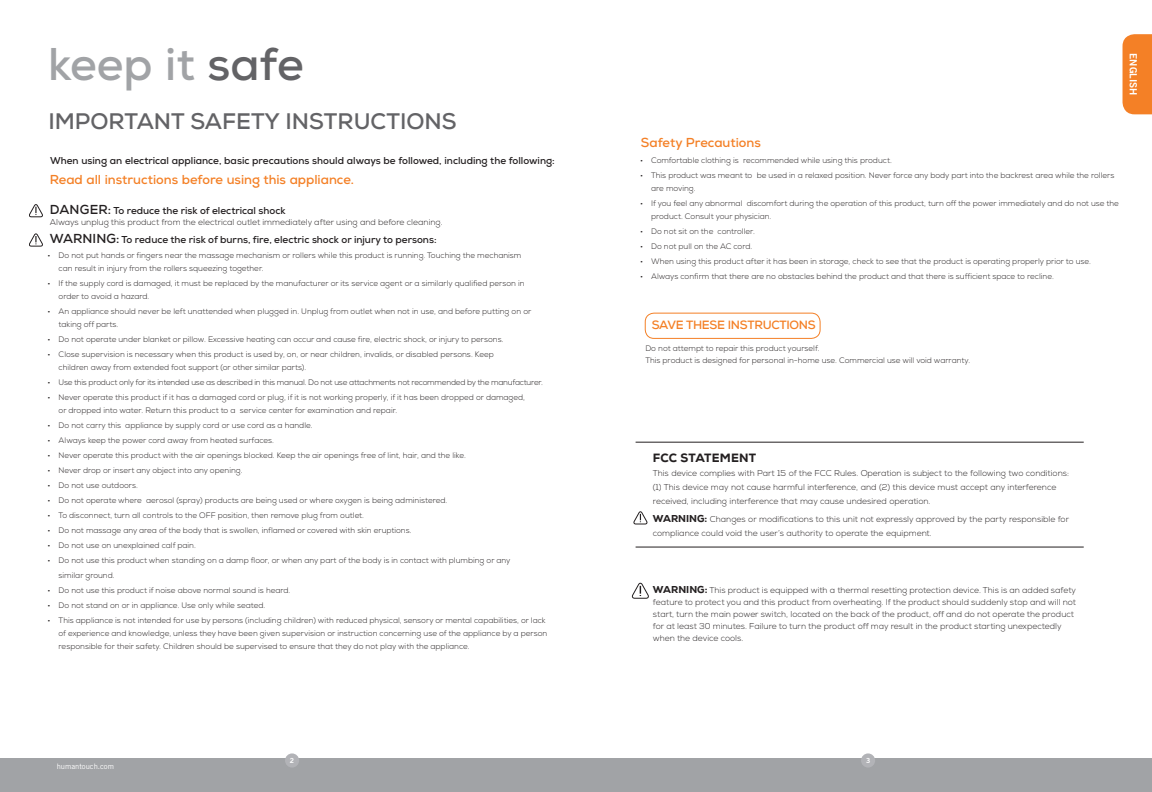
<style>
.page{position:relative;width:1152px;height:792px;background:#fff}
.page>*{position:absolute;margin:0;border:0;box-sizing:border-box;transform-origin:0 0}
.t1{font:700 45.8px "Nexa";color:#a1a3a6}
.t2{font:700 22.5px "Nexa";color:#636366}
.t3{font:700 13px "Nexa";color:#f48026}
.t4{font:700 12px "Nexa";letter-spacing:-.025em;color:#f48026}
.Body_copy{font:800 12px "Nexa";letter-spacing:.015em;color:#231f20}
.t5{font:700 10px "Nexa";color:#231f20}
.t6{font:10px "Trade Gothic LT Bold Two";color:#fff}
.Body_copy-2{font:300 8.5px/12px "Nexa";color:#231f20}
.t7{font:300 8px/13px "Nexa";color:#231f20}
.t8{font:300 8px "Nexa";letter-spacing:-.025em;color:#231f20}
.t9{font:7.6px "Trade Gothic LT";color:#fff}
.Body_copy-3{font:7px "Trade Gothic LT Bold Two";color:#fff}
.s1{color:#636366}
.s2{font-size:13px}
.s3{font-weight:800;font-size:10px}
</style>
<div class="page">
<div style="left:576px;top:758px;width:576px;height:34px;background:#a1a3a6"></div>
<div style="left:861px;top:753px;width:14px;height:15px;background:#b2b3b7;border-radius:50%"></div>
<div style="left:1123px;top:34px;width:29px;height:80px;background:#f48026"></div>
<div style="left:0;top:758px;width:576px;height:34px;background:#a1a3a6"></div>
<div style="left:285px;top:753px;width:14px;height:15px;background:#b2b3b7;border-radius:50%"></div>
<div style="left:645px;top:313px;width:175px;height:26px;border:1px solid #f48026;border-radius:9px"></div>
<svg style="left:30px;top:217px;width:12px;height:1px"></svg>
<svg style="left:29px;top:204px;width:14px;height:13px"></svg>
<svg style="left:29px;top:234px;width:14px;height:13px"></svg>
<svg style="left:632px;top:583px;width:17px;height:16px"></svg>
<svg style="left:634px;top:511px;width:13px;height:14px"></svg>
<hr style="left:636px;top:547px;width:448px;height:1px;background:#231f20">
<hr style="left:636px;top:442px;width:448px;height:1px;background:#231f20">
<p class="t1" style="left:48px;top:35px;width:257px">keep it <span class="s1">safe</span></p>
<p class="t2" style="left:48px;top:107px;width:410px">IMPORTANT SAFETY INSTRUCTIONS</p>
<p class="t5" style="left:50px;top:154px;width:506px">When using an electrical appliance, basic precautions should always be followed, including the following:</p>
<p class="t3" style="left:50px;top:171px;width:306px">Read all instructions before using this appliance.</p>
<p class="t5" style="left:50px;top:205px;width:237px"><span class="s2">DANGER:</span> To reduce the risk of electrical shock</p>
<p class="Body_copy-2" style="left:50px;top:217px;width:394px">Always unplug this product from the electrical outlet immediately after using and before cleaning.</p>
<p class="t5" style="left:50px;top:234px;width:388px"><span class="s2">WARNING:</span> To reduce the risk of burns, fire, electric shock or injury to persons:</p>
<p class="t7" style="left:59px;top:249px;width:464px;text-indent:-11px">• Do not put hands or fingers near the massage mechanism or rollers while this product is running. Touching the mechanism can result in injury from the rollers squeezing together.</p>
<p class="t7" style="left:59px;top:277px;width:468px;text-indent:-11px">• If the supply cord is damaged, it must be replaced by the manufacturer or its service agent or a similarly qualified person in order to avoid a hazard.</p>
<p class="t7" style="left:59px;top:305px;width:474px;text-indent:-11px">• An appliance should never be left unattended when plugged in. Unplug from outlet when not in use, and before putting on or taking off parts.</p>
<p class="t7" style="left:48px;top:333px;width:457px">• Do not operate under blanket or pillow. Excessive heating can occur and cause fire, electric shock, or injury to persons.</p>
<p class="t7" style="left:59px;top:348px;width:437px;text-indent:-11px">• Close supervision is necessary when this product is used by, on, or near children, invalids, or disabled persons. Keep children away from extended foot support (or other similar parts).</p>
<p class="t8" style="left:48px;top:377px;width:497px">• Use this product only for its intended use as described in this manual. Do not use attachments not recommended by the manufacturer.</p>
<p class="t7" style="left:59px;top:391px;width:468px;text-indent:-11px">• Never operate this product if it has a damaged cord or plug, if it is not working properly, if it has been dropped or damaged, or dropped into water. Return this product to a service center for examination and repair.</p>
<p class="t7" style="left:48px;top:419px;width:267px">• Do not carry this appliance by supply cord or use cord as a handle.</p>
<p class="t7" style="left:48px;top:434px;width:228px">• Always keep the power cord away from heated surfaces.</p>
<p class="t7" style="left:48px;top:449px;width:420px">• Never operate this product with the air openings blocked. Keep the air openings free of lint, hair, and the like.</p>
<p class="t7" style="left:48px;top:464px;width:196px">• Never drop or insert any object into any opening.</p>
<p class="t7" style="left:48px;top:479px;width:92px">• Do not use outdoors.</p>
<p class="t7" style="left:48px;top:494px;width:401px">• Do not operate where aerosol (spray) products are being used or where oxygen is being administered.</p>
<p class="t7" style="left:48px;top:509px;width:318px">• To disconnect, turn all controls to the OFF position, then remove plug from outlet.</p>
<p class="t7" style="left:48px;top:524px;width:365px">• Do not massage any area of the body that is swollen, inflamed or covered with skin eruptions.</p>
<p class="t7" style="left:48px;top:539px;width:150px">• Do not use on unexplained calf pain.</p>
<p class="t7" style="left:59px;top:553px;width:453px;line-height:15px;text-indent:-11px">• Do not use this product when standing on a damp floor, or when any part of the body is in contact with plumbing or any similar ground.</p>
<p class="t7" style="left:48px;top:584px;width:244px">• Do not use this product if noise above normal sound is heard.</p>
<p class="t7" style="left:48px;top:599px;width:219px">• Do not stand on or in appliance. Use only while seated.</p>
<p class="t7" style="left:59px;top:614px;width:490px;text-indent:-11px">• This appliance is not intended for use by persons (including children) with reduced physical, sensory or mental capabilities, or lack of experience and knowledge, unless they have been given supervision or instruction concerning use of the appliance by a person responsible for their safety. Children should be supervised to ensure that they do not play with the appliance.</p>
<p class="t9" style="left:57px;top:762px;width:59px">humantouch.com</p>
<p class="Body_copy-3" style="left:290px;top:756px;width:6px">2</p>
<p class="t6" style="left:1140px;top:53px;width:44px;rotate:90deg">ENGLISH</p>
<p class="t3" style="left:641px;top:134px;width:122px">Safety Precautions</p>
<p class="t7" style="left:640px;top:154px;width:253px">• Comfortable clothing is recommended while using this product.</p>
<p class="t7" style="left:651px;top:169px;width:465px;text-indent:-11px">• This product was meant to be used in a relaxed position. Never force any body part into the backrest area while the rollers are moving.</p>
<p class="t7" style="left:651px;top:197px;width:469px;text-indent:-11px">• If you feel any abnormal discomfort during the operation of this product, turn off the power immediately and do not use the product. Consult your physician.</p>
<p class="t7" style="left:640px;top:225px;width:116px">• Do not sit on the controller.</p>
<p class="t7" style="left:640px;top:240px;width:114px">• Do not pull on the AC cord.</p>
<p class="t7" style="left:640px;top:255px;width:452px">• When using this product after it has been in storage, check to see that the product is operating properly prior to use.</p>
<p class="t7" style="left:640px;top:270px;width:415px">• Always confirm that there are no obstacles behind the product and that there is sufficient space to recline.</p>
<p class="t4" style="left:652px;top:317px;width:166px">SAVE THESE INSTRUCTIONS</p>
<p class="t7" style="left:645px;top:342px;width:176px">Do not attempt to repair this product yourself.</p>
<p class="t7" style="left:645px;top:354px;width:326px">This product is designed for personal in-home use. Commercial use will void warranty.</p>
<p class="Body_copy" style="left:653px;top:451px;width:105px">FCC STATEMENT</p>
<p class="Body_copy-2" style="left:653px;top:467px;width:418px;line-height:14px">This device complies with Part 15 of the FCC Rules. Operation is subject to the following two conditions: (1) This device may not cause harmful interference, and (2) this device must accept any interference received, including interference that may cause undesired operation.</p>
<p class="Body_copy-2" style="left:653px;top:513px;width:418px;line-height:14px"><span class="s3">WARNING:</span> Changes or modifications to this unit not expressly approved by the party responsible for compliance could void the user’s authority to operate the equipment.</p>
<p class="Body_copy-2" style="left:653px;top:584px;width:425px"><span class="s3">WARNING:</span> This product is equipped with a thermal resetting protection device. This is an added safety feature to protect you and this product from overheating. If the product should suddenly stop and will not start, turn the main power switch, located on the back of the product, off and do not operate the product for at least 30 minutes. Failure to turn the product off may result in the product starting unexpectedly when the device cools.</p>
<p class="Body_copy-3" style="left:866px;top:756px;width:6px">3</p>
</div>
